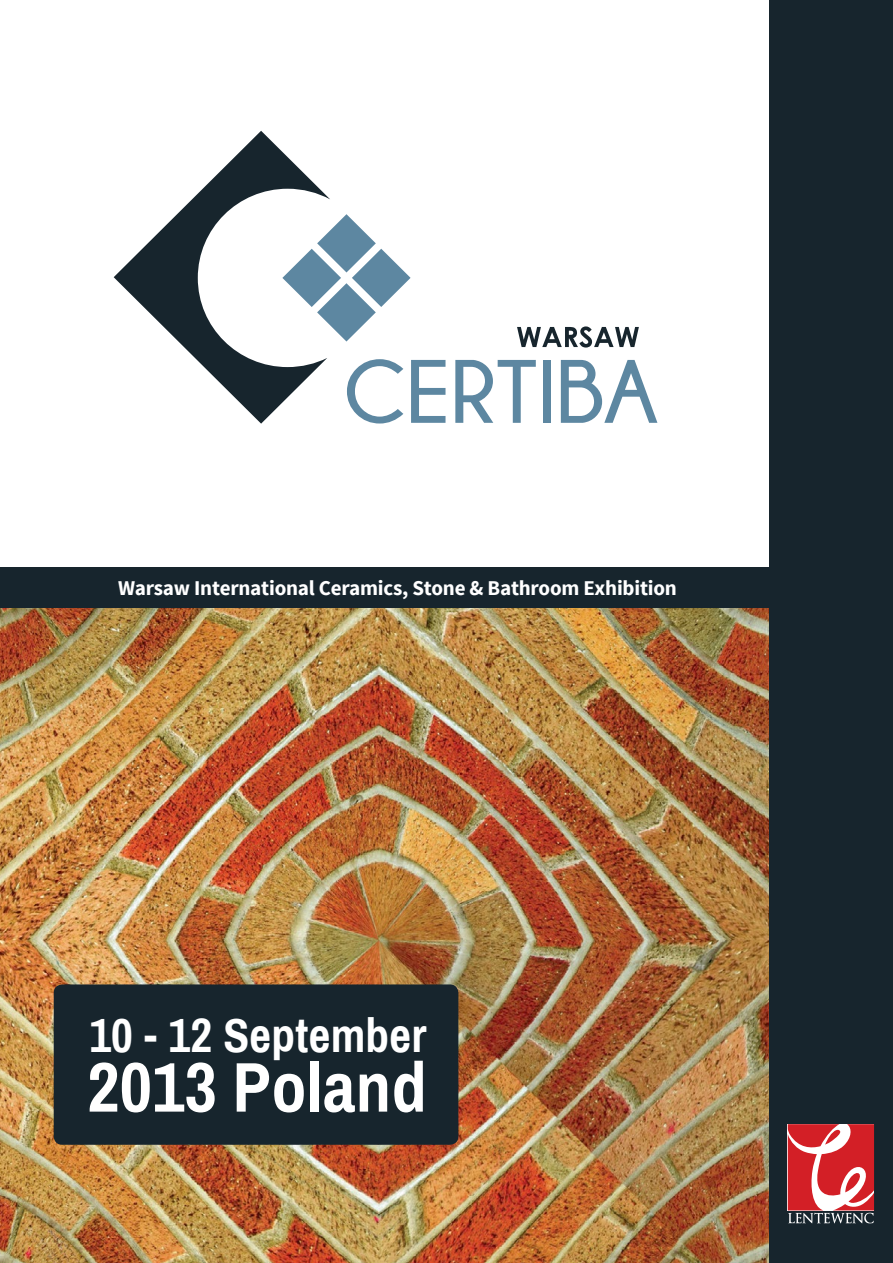
<style>
.page{position:relative;width:893px;height:1263px;background:#fff}
.page>*{position:absolute;margin:0;border:0;box-sizing:border-box;transform-origin:0 0}
.t1{font:700 70.35px "Archivo Narrow";letter-spacing:.005em;color:#fff}
.t2{font:700 47.55px "Archivo Narrow";letter-spacing:.005em;color:#fff}
.t3{font:700 21px "Source Sans Pro";letter-spacing:-.01em;color:#fff}
</style>
<div class="page">
<div style="left:0;top:568px;width:780px;height:40px;background:#17252d"></div>
<img style="left:0;top:608px;width:770px;height:655px">
<div style="left:770px;top:0;width:123px;height:1263px;background:#17252d"></div>
<svg style="left:114px;top:131px;width:216px;height:293px"></svg>
<svg style="left:282px;top:214px;width:129px;height:127px"></svg>
<svg style="left:347px;top:359px;width:56px;height:64px"></svg>
<svg style="left:411px;top:360px;width:34px;height:63px"></svg>
<svg style="left:455px;top:360px;width:81px;height:63px"></svg>
<div style="left:543px;top:360px;width:8px;height:63px;background:#5d87a1"></div>
<svg style="left:561px;top:360px;width:96px;height:63px"></svg>
<svg style="left:517px;top:326px;width:122px;height:22px"></svg>
<div style="left:54px;top:984px;width:404px;height:161px;background:#17252d;border-radius:9px"></div>
<svg style="left:788px;top:1124px;width:87px;height:99px;background:#cb585d"></svg>
<p class="t3" style="left:118px;top:574px;width:560px">Warsaw International Ceramics, Stone &amp; Bathroom Exhibition</p>
<h2 class="t2" style="left:89px;top:1006px;width:339px">10 - 12 September</h2>
<h1 class="t1" style="left:87px;top:1044px;width:341px">2013 Poland</h1>
</div>
